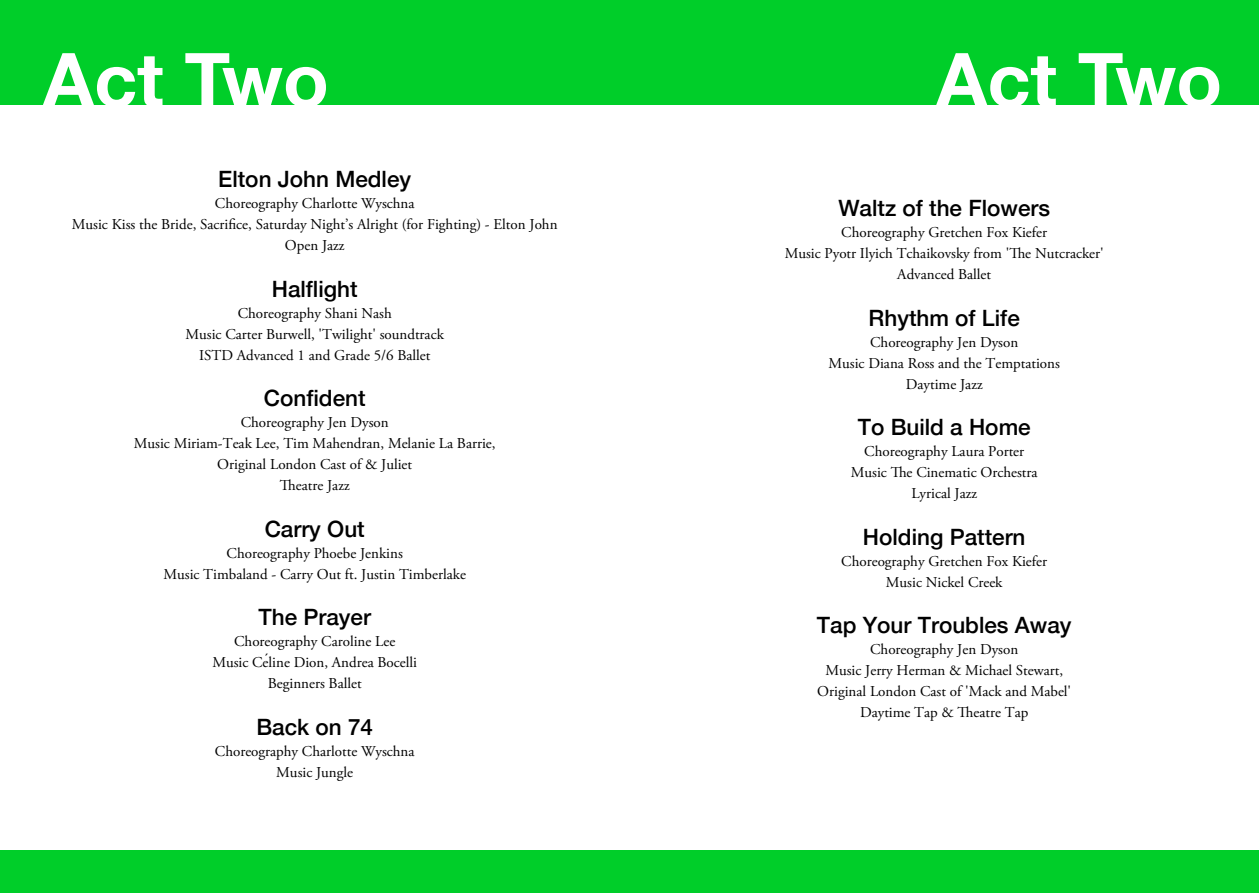
<style>
.page{position:relative;width:1259px;height:893px;background:#fff}
.page>*{position:absolute;margin:0;border:0;box-sizing:border-box;transform-origin:0 0}
.t1{font:700 75px "Helvetica Neue";color:#fff}
.t2{font:500 22.5px "Helvetica Neue";color:#000}
.t3{font:15px "Adobe Garamond Pro";color:#000}
.s1{font-family:"Times New Roman"}
</style>
<div class="page">
<div style="left:0;top:0;width:1259px;height:104px;background:#00ce29"></div>
<div style="left:0;top:850px;width:1259px;height:43px;background:#00ce29"></div>
<p class="t1" style="left:43px;top:34px;width:288px">Act Two</p>
<p class="t2" style="left:218px;top:165px;width:194px">Elton John Medley</p>
<p class="t3" style="left:215px;top:197px;width:201px">Choreography Charlotte Wyschna</p>
<p class="t3" style="left:72px;top:218px;width:487px">Music Kiss the Bride, Sacrifice, Saturday Night’s Alright (for Fighting) - Elton John</p>
<p class="t3" style="left:285px;top:239px;width:61px">Open Jazz</p>
<p class="t2" style="left:272px;top:275px;width:87px">Halflight</p>
<p class="t3" style="left:238px;top:307px;width:156px">Choreography Shani Nash</p>
<p class="t3" style="left:186px;top:328px;width:260px">Music Carter Burwell, 'Twilight' soundtrack</p>
<p class="t3" style="left:199px;top:349px;width:233px">ISTD Advanced 1 and Grade 5/6 Ballet</p>
<p class="t2" style="left:264px;top:384px;width:103px">Confident</p>
<p class="t3" style="left:241px;top:416px;width:150px">Choreography Jen Dyson</p>
<p class="t3" style="left:134px;top:437px;width:363px">Music Miriam-Teak Lee, Tim Mahendran, Melanie La Barrie,</p>
<p class="t3" style="left:217px;top:458px;width:196px">Original London Cast of &amp; Juliet</p>
<p class="t3" style="left:280px;top:479px;width:71px">Theatre Jazz</p>
<p class="t2" style="left:265px;top:515px;width:102px">Carry Out</p>
<p class="t3" style="left:227px;top:547px;width:178px">Choreography Phoebe Jenkins</p>
<p class="t3" style="left:163px;top:568px;width:304px">Music Timbaland - Carry Out ft. Justin Timberlake</p>
<p class="t2" style="left:258px;top:603px;width:114px">The Prayer</p>
<p class="t3" style="left:234px;top:635px;width:163px">Choreography Caroline Lee</p>
<p class="t3" style="left:212px;top:656px;width:61px">Music Ce<span class="s1">́</span></p>
<p class="t3" style="left:268px;top:656px;width:150px">line Dion, Andrea Bocelli</p>
<p class="t3" style="left:268px;top:677px;width:95px">Beginners Ballet</p>
<p class="t2" style="left:256px;top:713px;width:118px">Back on 74</p>
<p class="t3" style="left:215px;top:745px;width:201px">Choreography Charlotte Wyschna</p>
<p class="t3" style="left:276px;top:766px;width:78px">Music Jungle</p>
<p class="t1" style="left:936px;top:34px;width:288px">Act Two</p>
<p class="t2" style="left:838px;top:194px;width:213px">Waltz of the Flowers</p>
<p class="t3" style="left:841px;top:226px;width:207px">Choreography Gretchen Fox Kiefer</p>
<p class="t3" style="left:784px;top:247px;width:320px">Music Pyotr Ilyich Tchaikovsky from 'The Nutcracker'</p>
<p class="t3" style="left:897px;top:268px;width:95px">Advanced Ballet</p>
<p class="t2" style="left:868px;top:304px;width:153px">Rhythm of Life</p>
<p class="t3" style="left:870px;top:336px;width:150px">Choreography Jen Dyson</p>
<p class="t3" style="left:828px;top:357px;width:233px">Music Diana Ross and the Temptations</p>
<p class="t3" style="left:906px;top:378px;width:78px">Daytime Jazz</p>
<p class="t2" style="left:857px;top:413px;width:174px">To Build a Home</p>
<p class="t3" style="left:864px;top:445px;width:161px">Choreography Laura Porter</p>
<p class="t3" style="left:851px;top:466px;width:188px">Music The Cinematic Orchestra</p>
<p class="t3" style="left:911px;top:487px;width:67px">Lyrical Jazz</p>
<p class="t2" style="left:863px;top:523px;width:164px">Holding Pattern</p>
<p class="t3" style="left:841px;top:555px;width:207px">Choreography Gretchen Fox Kiefer</p>
<p class="t3" style="left:886px;top:576px;width:118px">Music Nickel Creek</p>
<p class="t2" style="left:817px;top:611px;width:256px">Tap Your Troubles Away</p>
<p class="t3" style="left:870px;top:643px;width:150px">Choreography Jen Dyson</p>
<p class="t3" style="left:825px;top:664px;width:239px">Music Jerry Herman &amp; Michael Stewart,</p>
<p class="t3" style="left:817px;top:685px;width:255px">Original London Cast of 'Mack and Mabel'</p>
<p class="t3" style="left:860px;top:706px;width:170px">Daytime Tap &amp; Theatre Tap</p>
</div>
